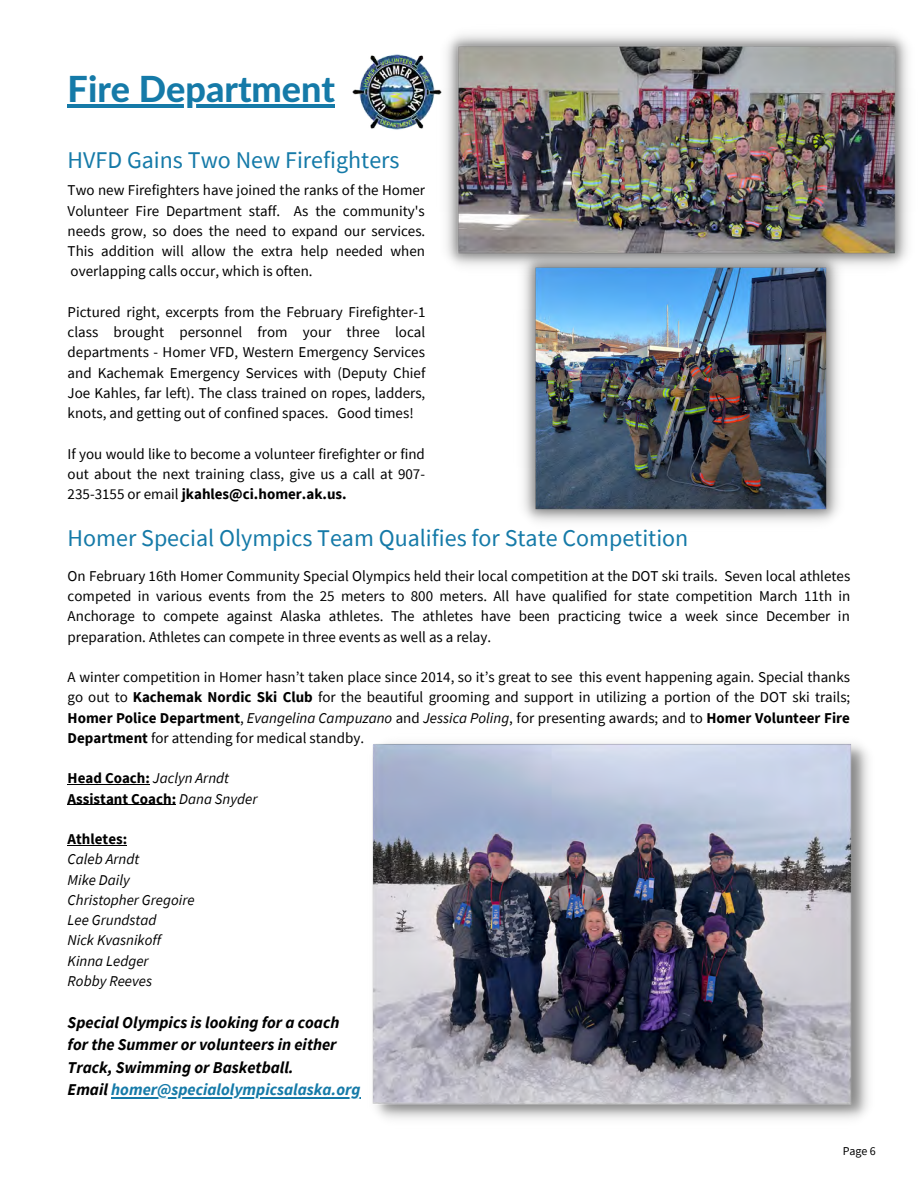
<style>
.page{position:relative;width:918px;height:1188px;background:#fff}
.page>*{position:absolute;margin:0;border:0;box-sizing:border-box;transform-origin:0 0}
.t1{font:800 36px "Lato Latin";color:#157aa8}
.t2{font:24px "Source Sans Pro";color:#157aa8}
.t3{font:italic 700 16.5px/22.5px "Source Sans Pro";color:#000}
.t4{font:15px/20.2px "Source Sans Pro";color:#000;text-align:justify}
.t5{font:italic 15px/20.2px "Source Sans Pro";color:#000}
.t6{font:700 15px/20.2px "Source Sans Pro";color:#000}
.t7{font:12px "Source Sans Pro";color:#000}
.s1{font-weight:700}
.s2{font-style:italic}
.s3{font-weight:400;font-style:italic}
.s4{color:#157aa8}
</style>
<div class="page">
<img style="left:353px;top:54px;width:83px;height:76px">
<hr style="left:68px;top:104px;width:267px;height:4px;background:#157aa8">
<hr style="left:68px;top:784px;width:82px;height:1px;background:#000">
<hr style="left:68px;top:804px;width:108px;height:1px;background:#000">
<hr style="left:68px;top:845px;width:59px;height:1px;background:#000">
<hr style="left:111px;top:1097px;width:249px;height:1px;background:#157aa8">
<img style="left:372px;top:743px;width:496px;height:376px">
<img style="left:436px;top:34px;width:472px;height:232px">
<img style="left:513px;top:246px;width:336px;height:276px">
<h1 class="t1" style="left:68px;top:73px;width:269px">Fire Department</h1>
<h2 class="t2" style="left:68px;top:144px;width:333px">HVFD Gains Two New Firefighters</h2>
<p class="t4" style="left:68px;top:180px;width:359px">Two new Firefighters have joined the ranks of the Homer Volunteer Fire Department staff. As the community's needs grow, so does the need to expand our services.<br>This addition will allow the extra help needed when overlapping calls occur, which is often.</p>
<p class="t4" style="left:68px;top:301px;width:360px">Pictured right, excerpts from the February Firefighter-1 class brought personnel from your three local departments - Homer VFD, Western Emergency Services and Kachemak Emergency Services with (Deputy Chief Joe Kahles, far left). The class trained on ropes, ladders, knots, and getting out of confined spaces. Good times!</p>
<p class="t4" style="left:68px;top:443px;width:359px">If you would like to become a volunteer firefighter or find out about the next training class, give us a call at 907- 235-3155 or email <span class="s1">jkahles@ci.homer.ak.us.</span></p>
<h2 class="t2" style="left:68px;top:522px;width:622px">Homer Special Olympics Team Qualifies for State Competition</h2>
<p class="t4" style="left:68px;top:565px;width:784px">On February 16th Homer Community Special Olympics held their local competition at the DOT ski trails. Seven local athletes competed in various events from the 25 meters to 800 meters. All have qualified for state competition March 11th in Anchorage to compete against Alaska athletes. The athletes have been practicing twice a week since December in preparation. Athletes can compete in three events as well as a relay.</p>
<p class="t4" style="left:68px;top:667px;width:784px">A winter competition in Homer hasn’t taken place since 2014, so it’s great to see this event happening again. Special thanks go out to <span class="s1">Kachemak Nordic Ski Club</span> for the beautiful grooming and support in utilizing a portion of the DOT ski trails; <span class="s1">Homer Police Department</span>, <span class="s2">Evangelina Campuzano</span> and <span class="s2">Jessica Poling</span>, for presenting awards; and to <span class="s1">Homer Volunteer Fire Department</span> for attending for medical standby.</p>
<p class="t6" style="left:68px;top:768px;width:191px">Head Coach: <span class="s3">Jaclyn Arndt<br></span>Assistant Coach: <span class="s3">Dana Snyder</span></p>
<p class="t6" style="left:68px;top:829px;width:61px">Athletes:</p>
<p class="t5" style="left:68px;top:849px;width:129px">Caleb Arndt<br>Mike Daily<br>Christopher Gregoire<br>Lee Grundstad<br>Nick Kvasnikoff<br>Kinna Ledger<br>Robby Reeves</p>
<p class="t3" style="left:68px;top:1011px;width:294px">Special Olympics is looking for a coach for the Summer or volunteers in either Track, Swimming or Basketball.<br>Email <span class="s4">homer@specialolympicsalaska.org</span></p>
<p class="t7" style="left:843px;top:1144px;width:35px">Page 6</p>
</div>
